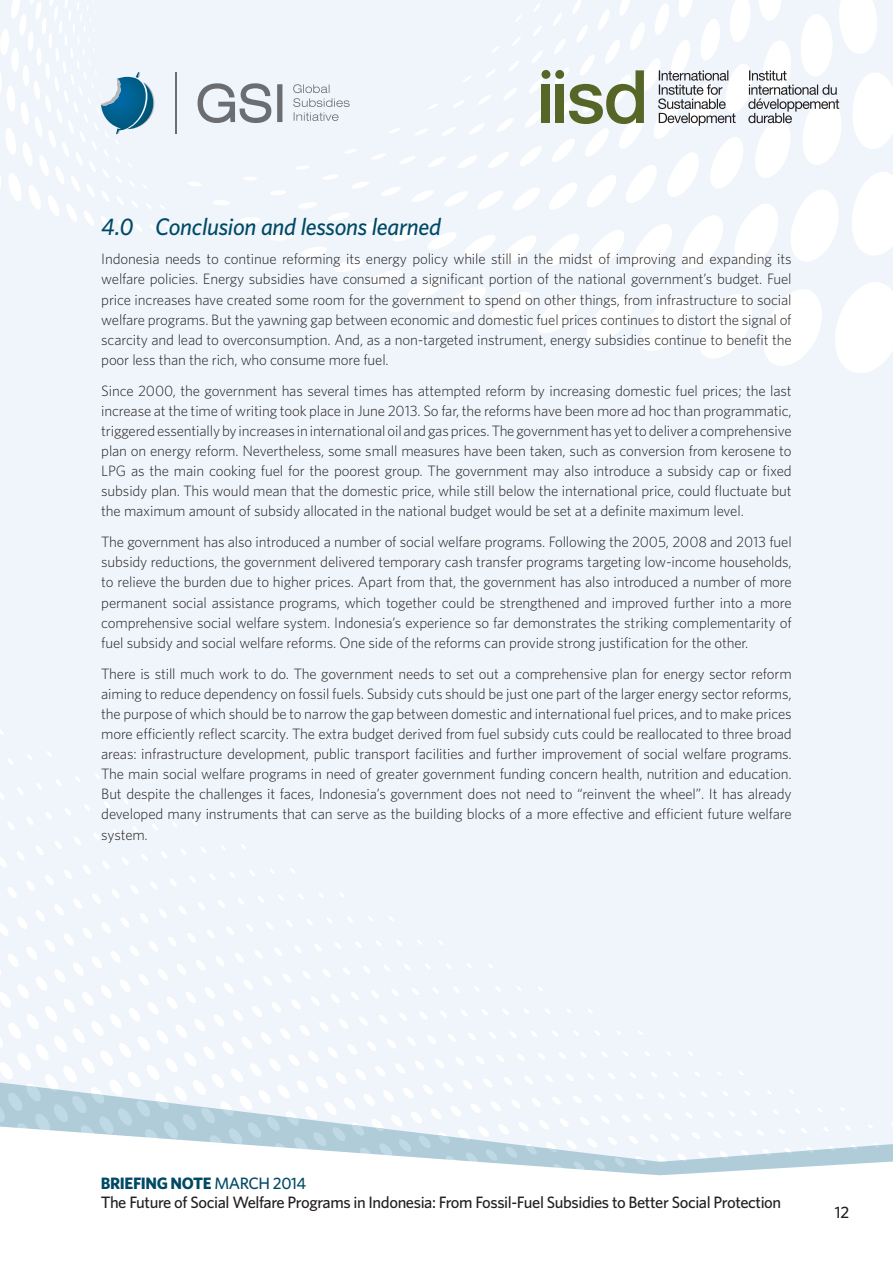
<style>
.page{position:relative;width:893px;height:1263px;background:#fff}
.page>*{position:absolute;margin:0;border:0;box-sizing:border-box;transform-origin:0 0}
.Subhead1{font:italic 500 24px "Whitney";letter-spacing:-.01em;color:#004964}
.t1{font:500 16.5px/19.5px "Whitney";letter-spacing:-.025em;color:#231f20}
.Body_copy{font:300 15px/20.1px "Whitney";letter-spacing:-.01em;color:#231f20;text-align:justify}
.s1{font-weight:700;color:#004964}
.s2{color:#004964}
</style>
<div class="page">
<div style="left:0;top:0;width:893px;height:729px;background:#eff5fb"></div>
<div style="left:0;top:729px;width:893px;height:352px;background:#eff5fb"></div>
<svg style="left:0;top:1081px;width:893px;height:44px;fill:#eff5fb"></svg>
<svg style="left:0;top:1086px;width:346px;height:39px"></svg>
<svg style="left:0;top:1125px;width:893px;height:51px"></svg>
<svg style="left:0;top:0;width:172px;height:232px"></svg>
<hr style="left:175px;top:72px;width:2px;height:62px;background:#6c6d70">
<svg style="left:179px;top:0;width:714px;height:374px"></svg>
<p class="Subhead1" style="left:101px;top:211px;width:341px">4.0 Conclusion and lessons learned</p>
<p class="Body_copy" style="left:101px;top:249px;width:692px">Indonesia needs to continue reforming its energy policy while still in the midst of improving and expanding its welfare policies. Energy subsidies have consumed a significant portion of the national government’s budget. Fuel price increases have created some room for the government to spend on other things, from infrastructure to social welfare programs. But the yawning gap between economic and domestic fuel prices continues to distort the signal of scarcity and lead to overconsumption. And, as a non-targeted instrument, energy subsidies continue to benefit the poor less than the rich, who consume more fuel.</p>
<p class="Body_copy" style="left:101px;top:380px;width:692px">Since 2000, the government has several times has attempted reform by increasing domestic fuel prices; the last increase at the time of writing took place in June 2013. So far, the reforms have been more ad hoc than programmatic, triggered essentially by increases in international oil and gas prices. The government has yet to deliver a comprehensive plan on energy reform. Nevertheless, some small measures have been taken, such as conversion from kerosene to LPG as the main cooking fuel for the poorest group. The government may also introduce a subsidy cap or fixed subsidy plan. This would mean that the domestic price, while still below the international price, could fluctuate but the maximum amount of subsidy allocated in the national budget would be set at a definite maximum level.</p>
<p class="Body_copy" style="left:101px;top:531px;width:692px">The government has also introduced a number of social welfare programs. Following the 2005, 2008 and 2013 fuel subsidy reductions, the government delivered temporary cash transfer programs targeting low-income households, to relieve the burden due to higher prices. Apart from that, the government has also introduced a number of more permanent social assistance programs, which together could be strengthened and improved further into a more comprehensive social welfare system. Indonesia’s experience so far demonstrates the striking complementarity of fuel subsidy and social welfare reforms. One side of the reforms can provide strong justification for the other.</p>
<p class="Body_copy" style="left:101px;top:663px;width:692px">There is still much work to do. The government needs to set out a comprehensive plan for energy sector reform aiming to reduce dependency on fossil fuels. Subsidy cuts should be just one part of the larger energy sector reforms, the purpose of which should be to narrow the gap between domestic and international fuel prices, and to make prices more efficiently reflect scarcity. The extra budget derived from fuel subsidy cuts could be reallocated to three broad areas: infrastructure development, public transport facilities and further improvement of social welfare programs.<br>The main social welfare programs in need of greater government funding concern health, nutrition and education.<br>But despite the challenges it faces, Indonesia’s government does not need to “reinvent the wheel”. It has already developed many instruments that can serve as the building blocks of a more effective and efficient future welfare system.</p>
<p class="t1" style="left:101px;top:1173px;width:682px"><span class="s1">BRIEFING NOTE</span> <span class="s2">MARCH 2014<br></span>The Future of Social Welfare Programs in Indonesia: From Fossil-Fuel Subsidies to Better Social Protection</p>
<p class="t1" style="left:835px;top:1202px;width:16px">12</p>
</div>
